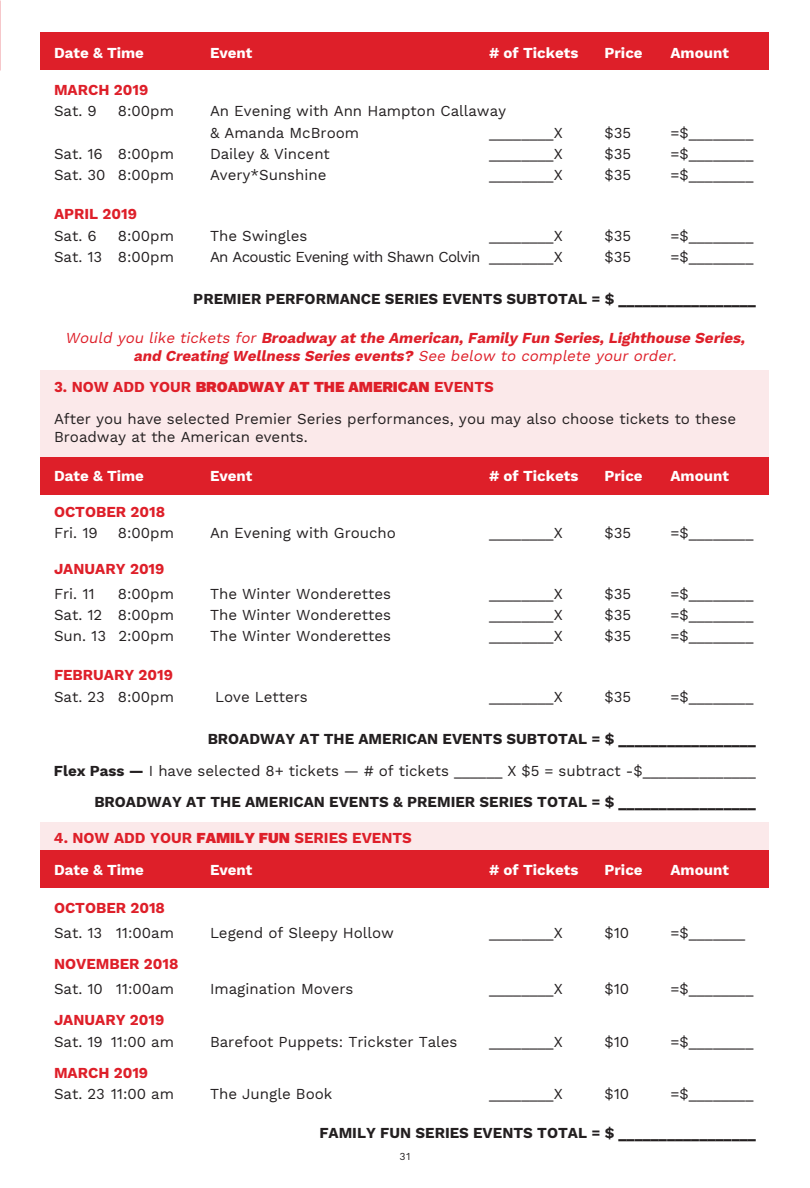
<style>
.page{position:relative;width:810px;height:1188px;background:#fff}
.page>*{position:absolute;margin:0;border:0;box-sizing:border-box;transform-origin:0 0}
.Order_Form_Copy{font:15px/18px "Work Sans";color:#231f20}
.Order_Form_Copy-2{font:700 15px "Work Sans";color:#231f20}
.Order_Form_Copy-3{font:italic 700 15px/18px "Work Sans";color:#de1f29;text-align:center}
.Copy_Black{font:700 15px "Work Sans";color:#fff}
.Order_Form_Copy-4{font:700 15px "Work Sans";color:#de1f29}
.Order_Form_Month{font:700 15px "Work Sans";color:#de1f29}
.Order_Form_Copy-5{font:15px "Work Sans";letter-spacing:-.04em;color:#231f20}
.Order_Form_Month-2{font:900 15px "Work Sans";color:#de1f29}
.t1{font:10.5px "Work Sans";color:#231f20}
.s1{font-weight:400}
.s2{font-weight:700}
.s3{font-weight:900}
</style>
<div class="page">
<div style="left:40px;top:822px;width:730px;height:37px;background:#fbe9ea"></div>
<div style="left:40px;top:850px;width:730px;height:38px;background:#de1f29"></div>
<div style="left:40px;top:370px;width:730px;height:109px;background:#fbe9ea"></div>
<div style="left:40px;top:457px;width:730px;height:37px;background:#de1f29"></div>
<div style="left:40px;top:33px;width:730px;height:37px;background:#de1f29"></div>
<p class="Copy_Black" style="left:54px;top:45px;width:92px">Date &amp; Time</p>
<p class="Copy_Black" style="left:210px;top:45px;width:44px">Event</p>
<p class="Copy_Black" style="left:489px;top:45px;width:91px"># of Tickets</p>
<p class="Copy_Black" style="left:604px;top:45px;width:40px">Price</p>
<p class="Copy_Black" style="left:670px;top:45px;width:60px">Amount</p>
<p class="Order_Form_Month" style="left:54px;top:81px;width:96px">MARCH 2019</p>
<p class="Order_Form_Copy" style="left:54px;top:103px;width:44px">Sat. 9</p>
<p class="Order_Form_Copy" style="left:118px;top:103px;width:58px">8:00pm</p>
<p class="Order_Form_Copy" style="left:210px;top:103px;width:298px">An Evening with Ann Hampton Callaway</p>
<p class="Order_Form_Copy" style="left:210px;top:124px;width:151px">&amp; Amanda McBroom</p>
<p class="Order_Form_Copy" style="left:489px;top:124px;width:75px">________X</p>
<p class="Order_Form_Copy" style="left:604px;top:124px;width:28px">$35</p>
<p class="Order_Form_Copy" style="left:670px;top:124px;width:84px">=$________</p>
<p class="Order_Form_Copy" style="left:54px;top:145px;width:121px">Sat. 16 8:00pm</p>
<p class="Order_Form_Copy" style="left:210px;top:145px;width:121px">Dailey &amp; Vincent</p>
<p class="Order_Form_Copy" style="left:489px;top:145px;width:75px">________X</p>
<p class="Order_Form_Copy" style="left:604px;top:145px;width:28px">$35</p>
<p class="Order_Form_Copy" style="left:670px;top:145px;width:84px">=$________</p>
<p class="Order_Form_Copy" style="left:54px;top:167px;width:121px">Sat. 30 8:00pm</p>
<p class="Order_Form_Copy" style="left:210px;top:167px;width:118px">Avery*Sunshine</p>
<p class="Order_Form_Copy" style="left:489px;top:167px;width:75px">________X</p>
<p class="Order_Form_Copy" style="left:604px;top:167px;width:28px">$35</p>
<p class="Order_Form_Copy" style="left:670px;top:167px;width:84px">=$________</p>
<p class="Order_Form_Copy-4" style="left:54px;top:206px;width:85px">APRIL 2019</p>
<p class="Order_Form_Copy" style="left:54px;top:227px;width:44px">Sat. 6</p>
<p class="Order_Form_Copy" style="left:118px;top:227px;width:58px">8:00pm</p>
<p class="Order_Form_Copy" style="left:210px;top:227px;width:99px">The Swingles</p>
<p class="Order_Form_Copy" style="left:489px;top:227px;width:75px">________X</p>
<p class="Order_Form_Copy" style="left:604px;top:227px;width:28px">$35</p>
<p class="Order_Form_Copy" style="left:670px;top:227px;width:84px">=$________</p>
<p class="Order_Form_Copy" style="left:54px;top:248px;width:121px">Sat. 13 8:00pm</p>
<p class="Order_Form_Copy-5" style="left:210px;top:248px;width:354px">An Acoustic Evening with Shawn Colvin ________X</p>
<p class="Order_Form_Copy" style="left:604px;top:248px;width:28px">$35</p>
<p class="Order_Form_Copy" style="left:670px;top:248px;width:84px">=$________</p>
<p class="Order_Form_Copy-2" style="left:193px;top:290px;width:564px">PREMIER PERFORMANCE SERIES EVENTS SUBTOTAL = $ _________________</p>
<p class="Order_Form_Copy-3" style="left:65px;top:329px;width:685px"><span class="s1">Would you like tickets for</span> Broadway at the American, Family Fun Series, Lighthouse Series, and Creating Wellness Series events? <span class="s1">See below to complete your order.</span></p>
<p class="Order_Form_Month-2" style="left:54px;top:378px;width:441px"><span class="s2">3. NOW ADD YOUR</span> BROADWAY AT THE AMERICAN <span class="s2">EVENTS</span></p>
<p class="Order_Form_Copy" style="left:54px;top:410px;width:684px">After you have selected Premier Series performances, you may also choose tickets to these<br>Broadway at the American events.</p>
<p class="Copy_Black" style="left:54px;top:467px;width:92px">Date &amp; Time</p>
<p class="Copy_Black" style="left:210px;top:467px;width:44px">Event</p>
<p class="Copy_Black" style="left:489px;top:467px;width:91px"># of Tickets</p>
<p class="Copy_Black" style="left:604px;top:467px;width:40px">Price</p>
<p class="Copy_Black" style="left:670px;top:467px;width:60px">Amount</p>
<p class="Order_Form_Month" style="left:54px;top:503px;width:113px">OCTOBER 2018</p>
<p class="Order_Form_Copy" style="left:54px;top:525px;width:45px">Fri. 19</p>
<p class="Order_Form_Copy" style="left:118px;top:525px;width:58px">8:00pm</p>
<p class="Order_Form_Copy" style="left:210px;top:525px;width:188px">An Evening with Groucho</p>
<p class="Order_Form_Copy" style="left:489px;top:525px;width:75px">________X</p>
<p class="Order_Form_Copy" style="left:604px;top:525px;width:28px">$35</p>
<p class="Order_Form_Copy" style="left:670px;top:525px;width:84px">=$________</p>
<p class="Order_Form_Copy-4" style="left:54px;top:560px;width:112px">JANUARY 2019</p>
<p class="Order_Form_Copy" style="left:54px;top:585px;width:42px">Fri. 11</p>
<p class="Order_Form_Copy" style="left:118px;top:585px;width:58px">8:00pm</p>
<p class="Order_Form_Copy" style="left:210px;top:585px;width:183px">The Winter Wonderettes</p>
<p class="Order_Form_Copy" style="left:489px;top:585px;width:75px">________X</p>
<p class="Order_Form_Copy" style="left:604px;top:585px;width:28px">$35</p>
<p class="Order_Form_Copy" style="left:670px;top:585px;width:84px">=$________</p>
<p class="Order_Form_Copy" style="left:54px;top:607px;width:121px">Sat. 12 8:00pm</p>
<p class="Order_Form_Copy" style="left:210px;top:607px;width:183px">The Winter Wonderettes</p>
<p class="Order_Form_Copy" style="left:489px;top:607px;width:75px">________X</p>
<p class="Order_Form_Copy" style="left:604px;top:607px;width:28px">$35</p>
<p class="Order_Form_Copy" style="left:670px;top:607px;width:84px">=$________</p>
<p class="Order_Form_Copy" style="left:54px;top:628px;width:122px">Sun. 13 2:00pm</p>
<p class="Order_Form_Copy" style="left:210px;top:628px;width:183px">The Winter Wonderettes</p>
<p class="Order_Form_Copy" style="left:489px;top:628px;width:75px">________X</p>
<p class="Order_Form_Copy" style="left:604px;top:628px;width:28px">$35</p>
<p class="Order_Form_Copy" style="left:670px;top:628px;width:84px">=$________</p>
<p class="Order_Form_Copy-4" style="left:54px;top:667px;width:120px">FEBRUARY 2019</p>
<p class="Order_Form_Copy" style="left:54px;top:688px;width:121px">Sat. 23 8:00pm</p>
<p class="Order_Form_Copy" style="left:215px;top:688px;width:94px">Love Letters</p>
<p class="Order_Form_Copy" style="left:489px;top:688px;width:75px">________X</p>
<p class="Order_Form_Copy" style="left:604px;top:688px;width:28px">$35</p>
<p class="Order_Form_Copy" style="left:670px;top:688px;width:84px">=$________</p>
<p class="Order_Form_Copy-2" style="left:208px;top:730px;width:550px">BROADWAY AT THE AMERICAN EVENTS SUBTOTAL = $ _________________</p>
<p class="Order_Form_Copy" style="left:54px;top:762px;width:704px"><span class="s2">Flex Pass —</span> I have selected 8+ tickets — # of tickets ______ X $5 = subtract -$______________</p>
<p class="Order_Form_Copy-2" style="left:94px;top:793px;width:663px">BROADWAY AT THE AMERICAN EVENTS &amp; PREMIER SERIES TOTAL = $ _________________</p>
<p class="Order_Form_Month" style="left:54px;top:829px;width:359px">4. NOW ADD YOUR <span class="s3">FAMILY FUN</span> SERIES EVENTS</p>
<p class="Copy_Black" style="left:54px;top:861px;width:92px">Date &amp; Time</p>
<p class="Copy_Black" style="left:210px;top:861px;width:44px">Event</p>
<p class="Copy_Black" style="left:489px;top:861px;width:91px"># of Tickets</p>
<p class="Copy_Black" style="left:604px;top:861px;width:40px">Price</p>
<p class="Copy_Black" style="left:670px;top:861px;width:60px">Amount</p>
<p class="Order_Form_Copy-4" style="left:54px;top:899px;width:113px">OCTOBER 2018</p>
<p class="Order_Form_Copy" style="left:54px;top:924px;width:121px">Sat. 13 11:00am</p>
<p class="Order_Form_Copy" style="left:210px;top:924px;width:186px">Legend of Sleepy Hollow</p>
<p class="Order_Form_Copy" style="left:489px;top:924px;width:75px">________X</p>
<p class="Order_Form_Copy" style="left:604px;top:924px;width:26px">$10</p>
<p class="Order_Form_Copy" style="left:670px;top:924px;width:76px">=$_______</p>
<p class="Order_Form_Copy-4" style="left:54px;top:955px;width:126px">NOVEMBER 2018</p>
<p class="Order_Form_Copy" style="left:54px;top:981px;width:121px">Sat. 10 11:00am</p>
<p class="Order_Form_Copy" style="left:210px;top:981px;width:145px">Imagination Movers</p>
<p class="Order_Form_Copy" style="left:489px;top:981px;width:75px">________X</p>
<p class="Order_Form_Copy" style="left:604px;top:981px;width:26px">$10</p>
<p class="Order_Form_Copy" style="left:670px;top:981px;width:84px">=$________</p>
<p class="Order_Form_Copy-4" style="left:54px;top:1012px;width:112px">JANUARY 2019</p>
<p class="Order_Form_Copy" style="left:54px;top:1033px;width:121px">Sat. 19 11:00 am</p>
<p class="Order_Form_Copy" style="left:210px;top:1033px;width:249px">Barefoot Puppets: Trickster Tales</p>
<p class="Order_Form_Copy" style="left:489px;top:1033px;width:75px">________X</p>
<p class="Order_Form_Copy" style="left:604px;top:1033px;width:26px">$10</p>
<p class="Order_Form_Copy" style="left:670px;top:1033px;width:84px">=$________</p>
<p class="Order_Form_Copy-4" style="left:54px;top:1064px;width:96px">MARCH 2019</p>
<p class="Order_Form_Copy" style="left:54px;top:1086px;width:121px">Sat. 23 11:00 am</p>
<p class="Order_Form_Copy" style="left:210px;top:1086px;width:124px">The Jungle Book</p>
<p class="Order_Form_Copy" style="left:489px;top:1086px;width:75px">________X</p>
<p class="Order_Form_Copy" style="left:604px;top:1086px;width:26px">$10</p>
<p class="Order_Form_Copy" style="left:670px;top:1086px;width:84px">=$________</p>
<p class="Order_Form_Copy-2" style="left:319px;top:1124px;width:438px">FAMILY FUN SERIES EVENTS TOTAL = $ _________________</p>
<p class="t1" style="left:400px;top:1150px;width:12px">31</p>
</div>
